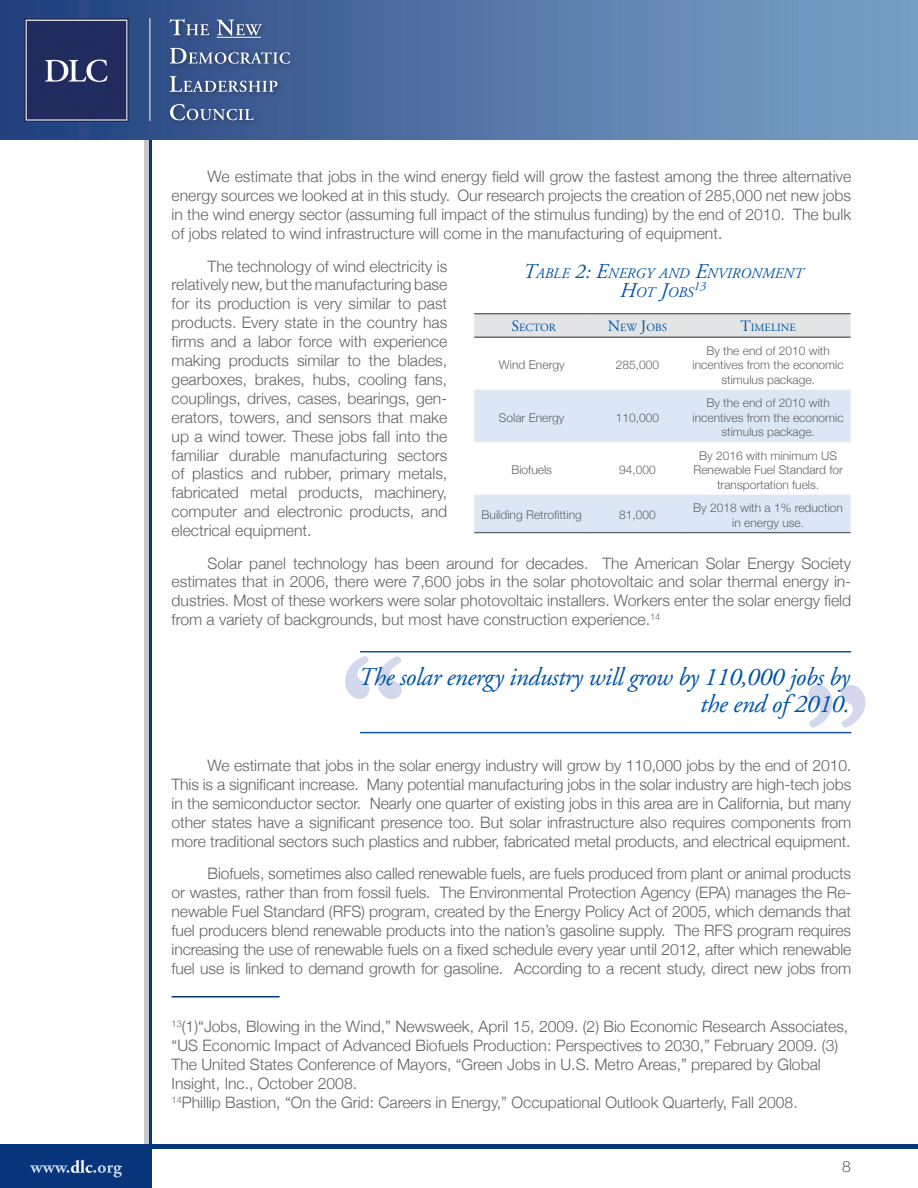
<style>
.page{position:relative;width:918px;height:1188px;background:#fff}
.page>*{position:absolute;margin:0;border:0;box-sizing:border-box;transform-origin:0 0}
.t1{font:700 136.5px "Garamond";color:#d4d8ec}
.t2{font:italic 25.5px/27px "Adobe Garamond";letter-spacing:-.02em;color:#0154a6;text-align:right}
.t3{font:300 15.75px/18.9px "Helvetica Neue";color:#636366;text-align:justify}
.t4{font:italic 14.7px/19.5px "Adobe Garamond";color:#0154a6}
.t5{font:italic 12.3px "Adobe Garamond";color:#0154a6}
.t6{font:300 12px/14.4px "Helvetica Neue";color:#636366;text-align:center}
.t7{font:10.95px "Adobe Garamond";color:#0154a6}
.s1{font-size:21px}
.s2{font-size:15.75px}
</style>
<div class="page">
<svg style="left:148px;top:140px;width:3px;height:1004px;background:#476595"></svg>
<hr style="left:144px;top:0;width:4px;height:1188px;background:#c7c8ca">
<div style="left:0;top:1144px;width:918px;height:5px;background:#08347b"></div>
<div style="left:0;top:1146px;width:151px;height:42px;background:#08347b"></div>
<svg style="left:30px;top:1160px;width:92px;height:17px"></svg>
<img style="left:0;top:0;width:918px;height:140px">
<img style="left:25px;top:18px;width:103px;height:103px">
<div style="left:167px;top:101px;width:93px;height:26px;background:#38548b"></div>
<svg style="left:170px;top:104px;width:84px;height:16px"></svg>
<div style="left:166px;top:73px;width:117px;height:26px;background:#39548a"></div>
<svg style="left:170px;top:76px;width:107px;height:16px"></svg>
<div style="left:166px;top:44px;width:130px;height:26px;background:#3a568d"></div>
<svg style="left:170px;top:48px;width:120px;height:16px"></svg>
<div style="left:166px;top:15px;width:101px;height:26px;background:#231f20;opacity:.5"></div>
<svg style="left:169px;top:19px;width:93px;height:17px;background:#61769e"></svg>
<hr style="left:217px;top:37px;width:44px;height:1px;background:#f2f3f4">
<hr style="left:149px;top:18px;width:1px;height:103px;background:#e1e9ee">
<hr style="left:172px;top:996px;width:108px;height:2px;background:#08347b">
<div style="left:474px;top:315px;width:376px;height:22px;background:#e3e4e6"></div>
<svg style="left:474px;top:390px;width:376px;height:142px;fill:#dbe7f5"></svg>
<hr style="left:474px;top:532px;width:115px;height:1px;background:#636366">
<hr style="left:474px;top:533px;width:115px;height:1px;background:#636366">
<hr style="left:589px;top:532px;width:97px;height:1px;background:#636366">
<hr style="left:589px;top:533px;width:97px;height:1px;background:#636366">
<hr style="left:686px;top:532px;width:164px;height:1px;background:#636366">
<hr style="left:686px;top:533px;width:164px;height:1px;background:#636366">
<hr style="left:474px;top:313px;width:115px;height:1px;background:#636366">
<hr style="left:474px;top:314px;width:115px;height:1px;background:#636366">
<hr style="left:589px;top:313px;width:97px;height:1px;background:#636366">
<hr style="left:589px;top:314px;width:97px;height:1px;background:#636366">
<hr style="left:686px;top:313px;width:164px;height:1px;background:#636366">
<hr style="left:686px;top:314px;width:164px;height:1px;background:#636366">
<hr style="left:474px;top:337px;width:115px;height:1px;background:#636366">
<hr style="left:589px;top:337px;width:97px;height:1px;background:#636366">
<hr style="left:686px;top:337px;width:164px;height:1px;background:#636366">
<hr style="left:360px;top:732px;width:491px;height:1px;background:#0e55a5">
<hr style="left:360px;top:651px;width:491px;height:1px;background:#0e55a5">
<p class="t3" style="left:172px;top:167px;width:681px;text-indent:36px">We estimate that jobs in the wind energy field will grow the fastest among the three alternative energy sources we looked at in this study. Our research projects the creation of 285,000 net new jobs in the wind energy sector (assuming full impact of the stimulus funding) by the end of 2010. The bulk of jobs related to wind infrastructure will come in the manufacturing of equipment.</p>
<p class="t3" style="left:172px;top:256px;width:277px;text-indent:36px">The technology of wind electricity is relatively new, but the manufacturing base for its production is very similar to past products. Every state in the country has firms and a labor force with experience making products similar to the blades, gearboxes, brakes, hubs, cooling fans, couplings, drives, cases, bearings, gen&shy;erators, towers, and sensors that make up a wind tower. These jobs fall into the familiar durable manufacturing sectors of plastics and rubber, primary metals, fabricated metal products, machinery, computer and electronic products, and electrical equipment.</p>
<p class="t3" style="left:172px;top:553px;width:681px;text-indent:36px">Solar panel technology has been around for decades. The American Solar Energy Society estimates that in 2006, there were 7,600 jobs in the solar photovoltaic and solar thermal energy in&shy;dustries. Most of these workers were solar photovoltaic installers. Workers enter the solar energy field from a variety of backgrounds, but most have construction experience.<sup>14</sup></p>
<p class="t4" style="left:619px;top:264px;width:185px;text-indent:-97px"><span class="s1">T</span>ABLE <span class="s1">2: E</span>NERGY AND <span class="s1">E</span>NVIRONMENT<br><span class="s1">H</span>OT <span class="s1">J</span>OBS</p>
<p class="t5" style="left:693px;top:280px;width:14px">13</p>
<p class="t7" style="left:511px;top:322px;width:46px"><span class="s2">S</span>ECTOR</p>
<p class="t7" style="left:608px;top:322px;width:61px"><span class="s2">N</span>EW <span class="s2">J</span>OBS</p>
<p class="t7" style="left:740px;top:322px;width:57px"><span class="s2">T</span>IMELINE</p>
<p class="t6" style="left:499px;top:358px;width:67px">Wind Energy</p>
<p class="t6" style="left:616px;top:358px;width:45px">285,000</p>
<p class="t6" style="left:693px;top:343px;width:153px">By the end of 2010 with incentives from the economic stimulus package.</p>
<p class="t6" style="left:693px;top:396px;width:153px">By the end of 2010 with incentives from the economic stimulus package.</p>
<p class="t6" style="left:499px;top:410px;width:67px">Solar Energy</p>
<p class="t6" style="left:616px;top:410px;width:45px">110,000</p>
<p class="t6" style="left:693px;top:448px;width:151px">By 2016 with minimum US<br>Renewable Fuel Standard for transportation fuels.</p>
<p class="t6" style="left:511px;top:462px;width:42px">Biofuels</p>
<p class="t6" style="left:619px;top:462px;width:38px">94,000</p>
<p class="t6" style="left:482px;top:508px;width:102px">Building Retrofitting</p>
<p class="t6" style="left:619px;top:508px;width:38px">81,000</p>
<p class="t6" style="left:693px;top:501px;width:151px">By 2018 with a 1% reduction in energy use.</p>
<h1 class="t1" style="left:339px;top:619px;width:68px">“</h1>
<h2 class="t2" style="left:357px;top:665px;width:493px">The solar energy industry will grow by 110,000 jobs by the end of 2010.</h2>
<h1 class="t1" style="left:804px;top:647px;width:68px">”</h1>
<p class="t3" style="left:172px;top:756px;width:681px;text-indent:36px">We estimate that jobs in the solar energy industry will grow by 110,000 jobs by the end of 2010.<br>This is a significant increase. Many potential manufacturing jobs in the solar industry are high-tech jobs in the semiconductor sector. Nearly one quarter of existing jobs in this area are in California, but many other states have a significant presence too. But solar infrastructure also requires components from more traditional sectors such plastics and rubber, fabricated metal products, and electrical equipment.</p>
<p class="t3" style="left:172px;top:864px;width:681px;text-indent:36px">Biofuels, sometimes also called renewable fuels, are fuels produced from plant or animal products or wastes, rather than from fossil fuels. The Environmental Protection Agency (EPA) manages the Re&shy;newable Fuel Standard (RFS) program, created by the Energy Policy Act of 2005, which demands that fuel producers blend renewable products into the nation’s gasoline supply. The RFS program requires increasing the use of renewable fuels on a fixed schedule every year until 2012, after which renewable fuel use is linked to demand growth for gasoline. According to a recent study, direct new jobs from</p>
<p class="t3" style="left:172px;top:1017px;width:678px;text-align:left"><sup>13</sup>(1)“Jobs, Blowing in the Wind,” Newsweek, April 15, 2009. (2) Bio Economic Research Associates, “US Economic Impact of Advanced Biofuels Production: Perspectives to 2030,” February 2009. (3)<br>The United States Conference of Mayors, “Green Jobs in U.S. Metro Areas,” prepared by Global Insight, Inc., October 2008.<br><sup>14</sup>Phillip Bastion, “On the Grid: Careers in Energy,” Occupational Outlook Quarterly, Fall 2008.</p>
<p class="t3" style="left:842px;top:1157px;width:10px">8</p>
</div>
